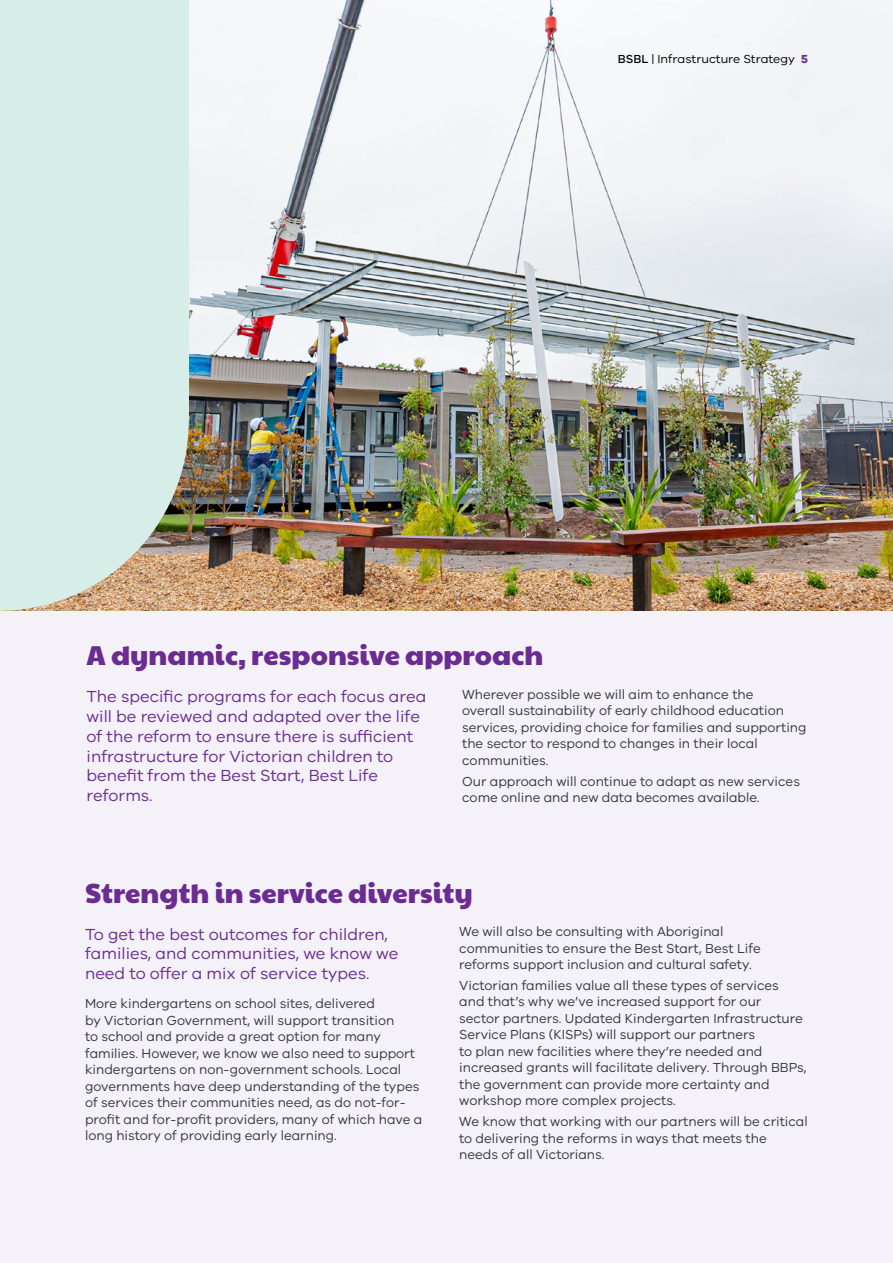
<style>
.page{position:relative;width:893px;height:1263px;background:#fff}
.page>*{position:absolute;margin:0;border:0;box-sizing:border-box;transform-origin:0 0}
.t1{font:27px "Paytone One";color:#6a2c91}
.t2{font:16.5px/19.8px "VIC";color:#6a2c91}
.t3{font:13.5px/16.5px "VIC";color:#343741}
.t4{font:12px "VIC";color:#000}
.s1{font-weight:500}
.s2{font-weight:700;color:#6a2c91}
</style>
<div class="page">
<div style="left:0;top:611px;width:893px;height:652px;background:#f4f1f8"></div>
<img style="left:189px;top:0;width:704px;height:611px">
<svg style="left:0;top:421px;width:189px;height:190px;background:#cfdacd"></svg>
<div style="left:0;top:0;width:189px;height:421px;background:#d7ede7"></div>
<p class="t4" style="left:618px;top:52px;width:192px"><span class="s1">BSBL</span> | Infrastructure Strategy <span class="s2">5</span></p>
<h1 class="t1" style="left:87px;top:631px;width:458px">A dynamic, responsive approach</h1>
<p class="t2" style="left:87px;top:686px;width:341px">The specific programs for each focus area will be reviewed and adapted over the life of the reform to ensure there is sufficient infrastructure for Victorian children to benefit from the Best Start, Best Life reforms.</p>
<p class="t3" style="left:462px;top:686px;width:346px">Wherever possible we will aim to enhance the<br>overall sustainability of early childhood education services, providing choice for families and supporting the sector to respond to changes in their local communities.</p>
<p class="t3" style="left:462px;top:772px;width:339px">Our approach will continue to adapt as new services come online and new data becomes available.</p>
<h1 class="t1" style="left:85px;top:868px;width:389px">Strength in service diversity</h1>
<p class="t2" style="left:85px;top:923px;width:315px">To get the best outcomes for children, families, and communities, we know we need to offer a mix of service types.</p>
<p class="t3" style="left:85px;top:995px;width:339px">More kindergartens on school sites, delivered<br>by Victorian Government, will support transition<br>to school and provide a great option for many families. However, we know we also need to support kindergartens on non-government schools. Local governments have deep understanding of the types of services their communities need, as do not-for&shy;profit and for-profit providers, many of which have a long history of providing early learning.</p>
<p class="t3" style="left:459px;top:923px;width:303px">We will also be consulting with Aboriginal communities to ensure the Best Start, Best Life reforms support inclusion and cultural safety.</p>
<p class="t3" style="left:459px;top:977px;width:349px">Victorian families value all these types of services and that’s why we’ve increased support for our<br>sector partners. Updated Kindergarten Infrastructure Service Plans (KISPs) will support our partners<br>to plan new facilities where they’re needed and increased grants will facilitate delivery. Through BBPs, the government can provide more certainty and workshop more complex projects.</p>
<p class="t3" style="left:459px;top:1113px;width:350px">We know that working with our partners will be critical to delivering the reforms in ways that meets the needs of all Victorians.</p>
</div>
